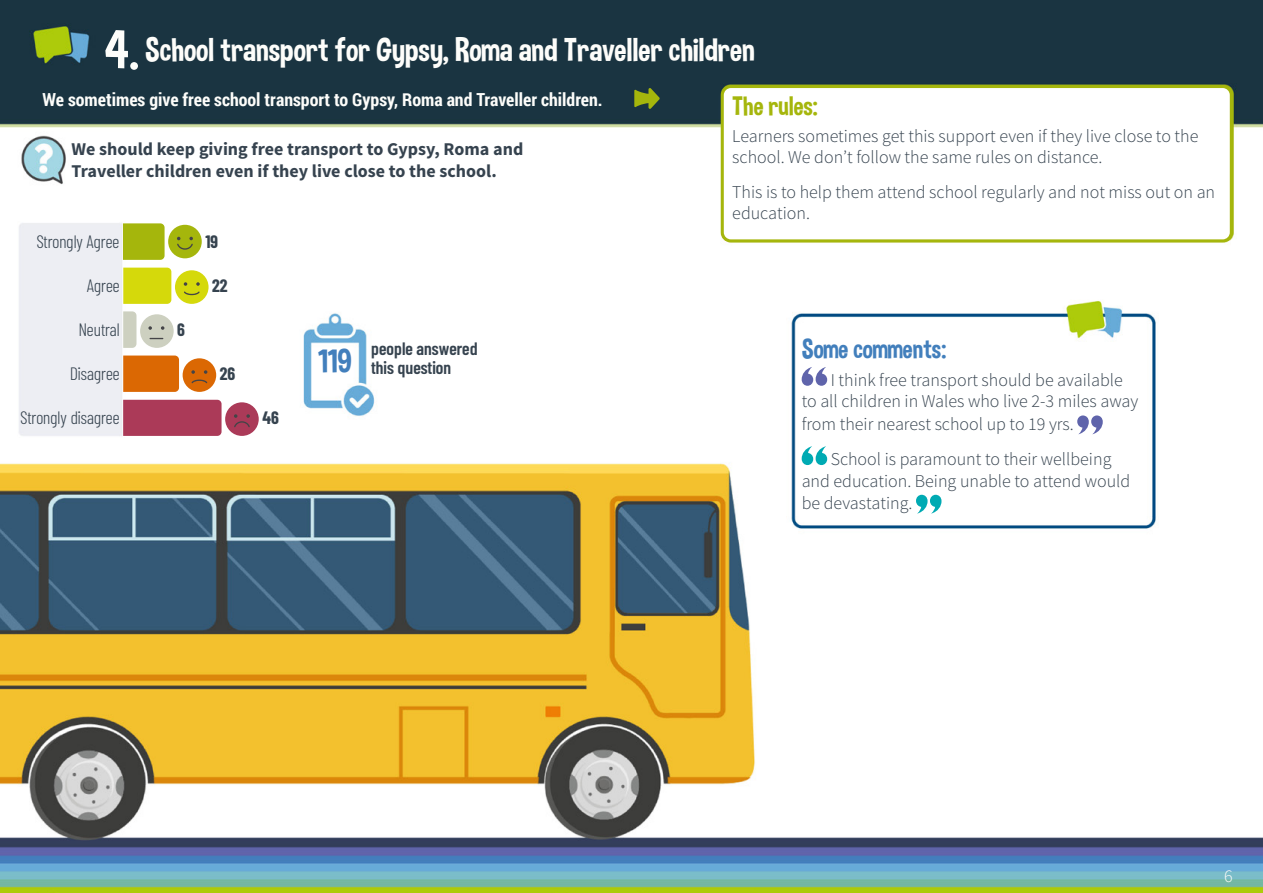
<style>
.page{position:relative;width:1263px;height:893px;background:#fff}
.page>*{position:absolute;margin:0;border:0;box-sizing:border-box;transform-origin:0 0}
.t1{font:33px "Dimbo";color:#fdfdfa}
.t2{font:33px "Dimbo";color:#427fbc}
.t3{font:27px "Dimbo";color:#427fbc}
.t4{font:27px "Dimbo";color:#a5b60c}
.t5{font:300 18px/22px "Source Sans Pro";color:#36434f}
.t6{font:700 18px/21.6px "Source Sans Pro";color:#36434f}
.t7{font:700 18px "Roboto Condensed";color:#fdfdfa}
.Body_Text{font:300 18px "Barlow Condensed";color:#36434f}
.t8{font:600 18px "Barlow Condensed";color:#36434f}
.Body_Text-2{font:700 18px "Barlow Condensed";color:#36434f}
.t9{font:300 18px "Source Sans Pro";color:#fcfbf8}
.s1{font-size:54px}
</style>
<div class="page">
<img style="left:0;top:0;width:1263px;height:893px">
<svg style="left:123px;top:223px;width:42px;height:37px;background:#a7b813"></svg>
<div style="left:168px;top:225px;width:34px;height:33px;background:#a5b60c;border-radius:50%"></div>
<svg style="left:177px;top:237px;width:16px;height:13px"></svg>
<div style="left:123px;top:268px;width:48px;height:36px;background:#d5d90b"></div>
<div style="left:175px;top:270px;width:34px;height:34px;background:#d5d90b;border-radius:50%"></div>
<svg style="left:184px;top:282px;width:16px;height:13px"></svg>
<svg style="left:123px;top:311px;width:13px;height:37px"></svg>
<div style="left:140px;top:314px;width:34px;height:34px;background:#cdd0c0;border-radius:50%"></div>
<svg style="left:148px;top:326px;width:4px;height:4px"></svg>
<svg style="left:161px;top:326px;width:3px;height:4px"></svg>
<svg style="left:150px;top:338px;width:13px;height:1px"></svg>
<div style="left:123px;top:356px;width:56px;height:36px;background:#db6803"></div>
<div style="left:183px;top:358px;width:33px;height:34px;background:#db6803;border-radius:50%"></div>
<svg style="left:191px;top:370px;width:4px;height:4px"></svg>
<svg style="left:204px;top:370px;width:3px;height:4px"></svg>
<svg style="left:191px;top:380px;width:16px;height:3px"></svg>
<div style="left:123px;top:400px;width:99px;height:36px;background:#ab3a58"></div>
<div style="left:225px;top:402px;width:34px;height:34px;background:#ab3a58;border-radius:50%"></div>
<svg style="left:234px;top:414px;width:16px;height:13px"></svg>
<svg style="left:634px;top:88px;width:26px;height:21px"></svg>
<div style="left:722px;top:87px;width:509px;height:154px;background:#fff;border-radius:9px"></div>
<div style="left:721px;top:85px;width:512px;height:157px;border:3px solid #a5b60c;border-radius:9px"></div>
<svg style="left:802px;top:367px;width:25px;height:19px"></svg>
<svg style="left:1077px;top:415px;width:26px;height:19px"></svg>
<svg style="left:802px;top:446px;width:25px;height:19px"></svg>
<svg style="left:916px;top:495px;width:25px;height:19px"></svg>
<p class="t1" style="left:105px;top:30px;width:651px"><span class="s1">4.</span> School transport for Gypsy, Roma and Traveller children</p>
<p class="t7" style="left:43px;top:87px;width:562px">We sometimes give free school transport to Gypsy, Roma and Traveller children.</p>
<p class="t4" style="left:732px;top:89px;width:87px">The rules:</p>
<p class="t5" style="left:732px;top:125px;width:468px;line-height:21.6px">Learners sometimes get this support even if they live close to the school. We don’t follow the same rules on distance.</p>
<p class="t5" style="left:732px;top:181px;width:484px;line-height:21.6px">This is to help them attend school regularly and not miss out on an education.</p>
<p class="t6" style="left:72px;top:139px;width:453px">We should keep giving free transport to Gypsy, Roma and<br>Traveller children even if they live close to the school.</p>
<p class="Body_Text" style="left:37px;top:229px;width:84px">Strongly Agree</p>
<p class="Body_Text-2" style="left:205px;top:229px;width:14px">19</p>
<p class="Body_Text" style="left:87px;top:273px;width:34px">Agree</p>
<p class="Body_Text-2" style="left:212px;top:273px;width:17px">22</p>
<p class="Body_Text" style="left:79px;top:317px;width:42px">Neutral</p>
<p class="Body_Text-2" style="left:177px;top:317px;width:9px">6</p>
<p class="Body_Text" style="left:70px;top:361px;width:51px">Disagree</p>
<p class="Body_Text-2" style="left:220px;top:361px;width:17px">26</p>
<p class="Body_Text" style="left:21px;top:405px;width:100px">Strongly disagree</p>
<p class="Body_Text-2" style="left:262px;top:405px;width:18px">46</p>
<p class="t2" style="left:318px;top:342px;width:35px">119</p>
<p class="t8" style="left:371px;top:335px;width:108px">people answered</p>
<p class="t8" style="left:371px;top:355px;width:81px">this question</p>
<p class="t3" style="left:802px;top:333px;width:146px">Some comments:</p>
<p class="t5" style="left:802px;top:369px;width:338px;text-indent:29px">I think free transport should be available to all children in Wales who live 2-3 miles away from their nearest school up to 19 yrs.</p>
<p class="t5" style="left:802px;top:448px;width:330px;text-indent:29px">School is paramount to their wellbeing and education. Being unable to attend would be devastating.</p>
<p class="t9" style="left:1224px;top:865px;width:10px">6</p>
</div>
